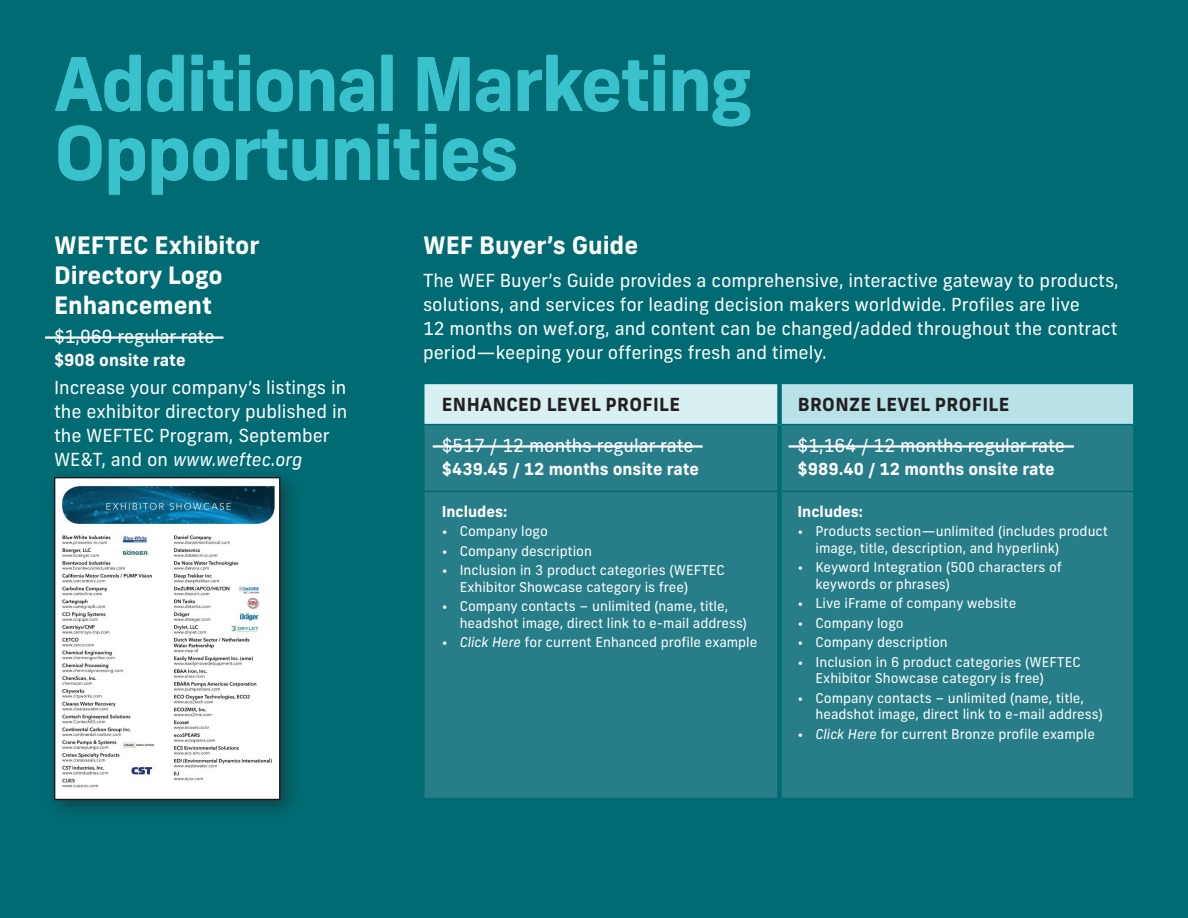
<style>
.page{position:relative;width:1188px;height:918px;background:#006b73}
.page>*{position:absolute;margin:0;border:0;box-sizing:border-box;transform-origin:0 0}
.Page_heads{font:700 73.5px/69px "New Frank";letter-spacing:-.03em;color:#39c1cc}
.Body_Heads{font:700 24px/30px "New Frank";color:#fff}
.Body{font:18px/24px "New Frank";color:#fff}
.Table_cross_out{font:18px "New Frank";color:#fff}
.t1{font:700 18px "New Frank";letter-spacing:.02em;color:#231f20}
.Body_Bold{font:700 16.5px "New Frank";color:#fff}
.Body_Small_bold{font:700 15px "New Frank";color:#fff}
.t2{font:13.5px/16.5px "New Frank";color:#fff}
.s1{font-style:italic}
</style>
<div class="page">
<hr style="left:45px;top:336px;width:178px;height:3px;background:#fff">
<div style="left:45px;top:468px;width:256px;height:353px;background:#231f20;opacity:.5"></div>
<div style="left:55px;top:478px;width:225px;height:321px;background:#fff"></div>
<img style="left:61px;top:485px;width:214px;height:303px">
<div style="left:54px;top:477px;width:226px;height:323px;border:1px solid #181819"></div>
<div style="left:424px;top:384px;width:356px;height:41px;background:#d9f0f2"></div>
<div style="left:780px;top:384px;width:355px;height:41px;background:#b8e2e8"></div>
<div style="left:424px;top:425px;width:709px;height:373px;background:#277d88"></div>
<hr style="left:423px;top:424px;width:354px;height:1px;background:#006b73">
<hr style="left:782px;top:424px;width:351px;height:1px;background:#006b73">
<hr style="left:423px;top:491px;width:354px;height:1px;background:#006b73">
<hr style="left:782px;top:491px;width:351px;height:1px;background:#006b73">
<div style="left:777px;top:384px;width:5px;height:41px;background:#006b73"></div>
<div style="left:1133px;top:384px;width:5px;height:41px;background:#006b73"></div>
<div style="left:777px;top:425px;width:5px;height:66px;background:#006b73"></div>
<div style="left:777px;top:491px;width:5px;height:307px;background:#006b73"></div>
<hr style="left:433px;top:445px;width:270px;height:3px;background:#fff">
<hr style="left:789px;top:445px;width:285px;height:3px;background:#fff">
<p class="Page_heads" style="left:54px;top:49px;width:700px">Additional Marketing<br>Opportunities</p>
<p class="Body_Heads" style="left:54px;top:230px;width:207px">WEFTEC Exhibitor<br>Directory Logo<br>Enhancement</p>
<p class="Table_cross_out" style="left:54px;top:326px;width:162px">$1,069 regular rate</p>
<p class="Body_Bold" style="left:54px;top:349px;width:133px">$908 onsite rate</p>
<p class="Body" style="left:54px;top:376px;width:295px">Increase your company’s listings in the exhibitor directory published in the WEFTEC Program, September WE&amp;T, and on <span class="s1">www.weftec.org</span></p>
<p class="Body_Heads" style="left:423px;top:230px;width:217px">WEF Buyer’s Guide</p>
<p class="Body" style="left:423px;top:269px;width:697px">The WEF Buyer’s Guide provides a comprehensive, interactive gateway to products, solutions, and services for leading decision makers worldwide. Profiles are live<br>12 months on wef.org, and content can be changed/added throughout the contract period—keeping your offerings fresh and timely.</p>
<p class="t1" style="left:442px;top:393px;width:240px">ENHANCED LEVEL PROFILE</p>
<p class="t1" style="left:798px;top:393px;width:213px">BRONZE LEVEL PROFILE</p>
<p class="Table_cross_out" style="left:442px;top:434px;width:253px">$517 / 12 months regular rate</p>
<p class="Body_Bold" style="left:442px;top:458px;width:259px">$439.45 / 12 months onsite rate</p>
<p class="Table_cross_out" style="left:798px;top:434px;width:269px">$1,164 / 12 months regular rate</p>
<p class="Body_Bold" style="left:798px;top:458px;width:259px">$989.40 / 12 months onsite rate</p>
<p class="Body_Small_bold" style="left:442px;top:501px;width:67px">Includes:</p>
<p class="t2" style="left:442px;top:523px;width:108px">• Company logo</p>
<p class="t2" style="left:442px;top:542px;width:152px">• Company description</p>
<p class="t2" style="left:460px;top:562px;width:267px;text-indent:-18px">• Inclusion in 3 product categories (WEFTEC<br>Exhibitor Showcase category is free)</p>
<p class="t2" style="left:460px;top:598px;width:289px;text-indent:-18px">• Company contacts – unlimited (name, title, headshot image, direct link to e-mail address)</p>
<p class="t2" style="left:442px;top:634px;width:317px">• <span class="s1">Click Here</span> for current Enhanced profile example</p>
<p class="Body_Small_bold" style="left:798px;top:501px;width:67px">Includes:</p>
<p class="t2" style="left:816px;top:523px;width:294px;text-indent:-18px">• Products section—unlimited (includes product image, title, description, and hyperlink)</p>
<p class="t2" style="left:816px;top:559px;width:248px;text-indent:-18px">• Keyword Integration (500 characters of keywords or phrases)</p>
<p class="t2" style="left:798px;top:595px;width:220px">• Live iFrame of company website</p>
<p class="t2" style="left:798px;top:614px;width:108px">• Company logo</p>
<p class="t2" style="left:798px;top:634px;width:152px">• Company description</p>
<p class="t2" style="left:816px;top:653px;width:267px;text-indent:-18px">• Inclusion in 6 product categories (WEFTEC<br>Exhibitor Showcase category is free)</p>
<p class="t2" style="left:816px;top:689px;width:289px;text-indent:-18px">• Company contacts – unlimited (name, title, headshot image, direct link to e-mail address)</p>
<p class="t2" style="left:798px;top:725px;width:299px">• <span class="s1">Click Here</span> for current Bronze profile example</p>
</div>
